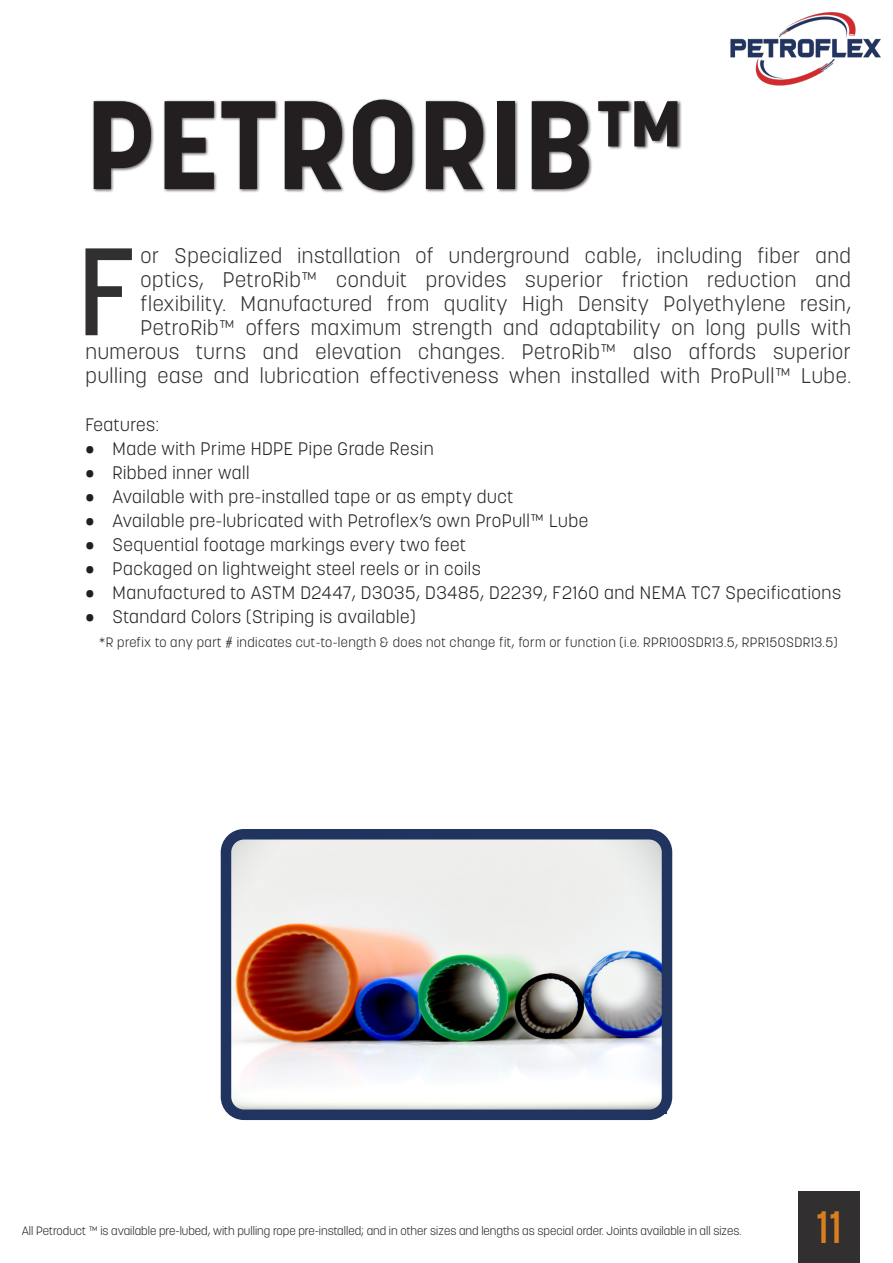
<style>
.page{position:relative;width:893px;height:1263px;background:#fff}
.page>*{position:absolute;margin:0;border:0;box-sizing:border-box;transform-origin:0 0}
.Left_Justify{font:700 124.5px "Korolev";color:#231f20}
.Left_Justify_Drop_Ca{font:500 123.15px "Korolev";color:#312f30}
.t1{font:500 45px "Korolev";color:#d77e1f}
.Left_Justify_Drop_Ca-2{font:300 21px/24px "Korolev";letter-spacing:.03em;color:#312f30;text-align:right}
.t2{font:300 18px "Korolev";letter-spacing:.03em;color:#231f20}
.t3{font:300 13.5px "Korolev";letter-spacing:.03em;color:#231f20}
.t4{font:300 12px "Korolev";color:#231f20}
</style>
<div class="page">
<img style="left:232px;top:840px;width:429px;height:269px">
<img style="left:730px;top:12px;width:151px;height:74px">
<div style="left:221px;top:829px;width:451px;height:291px;border:10px solid #21335f;border-radius:18px"></div>
<div style="left:799px;top:1192px;width:61px;height:71px;background:#312f30"></div>
<div style="left:92px;top:98px;width:590px;height:96px;background:#231f20;opacity:.75"></div>
<p class="Left_Justify" style="left:86px;top:66px;width:602px">PETRORIB™</p>
<p class="Left_Justify_Drop_Ca-2" style="left:86px;top:244px;width:767px">or Specialized installation of underground cable, including fiber and optics, PetroRib™ conduit provides superior friction reduction and flexibility. Manufactured from quality High Density Polyethylene resin, PetroRib™ offers maximum strength and adaptability on long pulls with numerous turns and elevation changes. PetroRib™ also affords superior pulling ease and lubrication effectiveness when installed with ProPull™ Lube.</p>
<p class="t2" style="left:86px;top:413px;width:75px">Features:</p>
<p class="t2" style="left:86px;top:437px;width:350px">• Made with Prime HDPE Pipe Grade Resin</p>
<p class="t2" style="left:86px;top:461px;width:166px">• Ribbed inner wall</p>
<p class="t2" style="left:86px;top:485px;width:429px">• Available with pre-installed tape or as empty duct</p>
<p class="t2" style="left:86px;top:509px;width:504px">• Available pre-lubricated with Petroflex’s own ProPull™ Lube</p>
<p class="t2" style="left:86px;top:533px;width:382px">• Sequential footage markings every two feet</p>
<p class="t2" style="left:86px;top:557px;width:397px">• Packaged on lightweight steel reels or in coils</p>
<p class="t2" style="left:86px;top:581px;width:757px">• Manufactured to ASTM D2447, D3035, D3485, D2239, F2160 and NEMA TC7 Specifications</p>
<p class="t2" style="left:86px;top:605px;width:332px">• Standard Colors (Striping is available)</p>
<p class="t3" style="left:99px;top:634px;width:740px">*R prefix to any part # indicates cut-to-length &amp; does not change fit, form or function (i.e. RPR100SDR13.5, RPR150SDR13.5)</p>
<p class="Left_Justify_Drop_Ca" style="left:76px;top:214px;width:62px">F</p>
<p class="t4" style="left:22px;top:1223px;width:721px">All Petroduct ™ is available pre-lubed, with pulling rope pre-installed; and in other sizes and lengths as special order. Joints available in all sizes.</p>
<h3 class="t1" style="left:816px;top:1198px;width:28px">11</h3>
</div>
